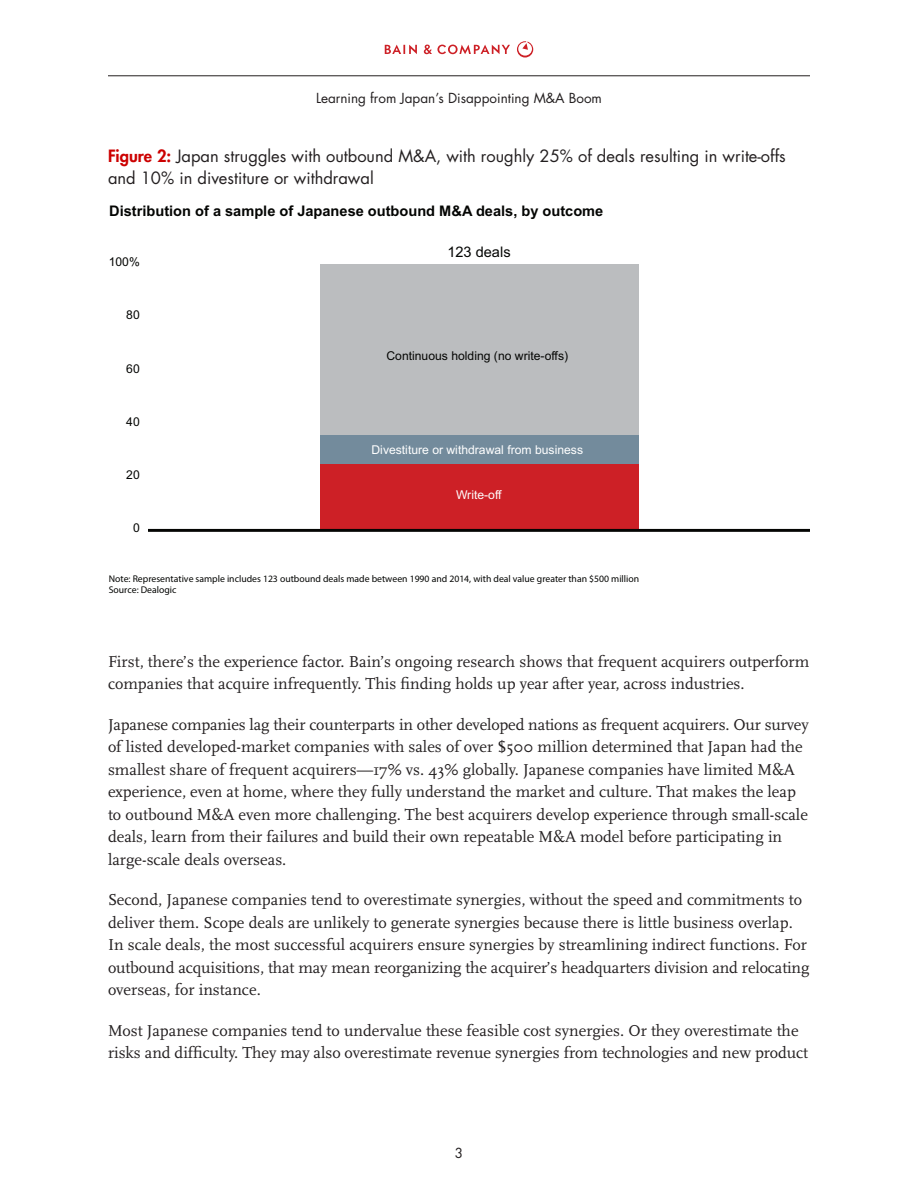
<style>
.page{position:relative;width:918px;height:1188px;background:#fff}
.page>*{position:absolute;margin:0;border:0;box-sizing:border-box;transform-origin:0 0}
.Body_text{font:16.5px/22.5px "Scala";color:#231f20}
.Chart_tagline{font:16.5px/22.5px "Futura";color:#231f20}
.t1{font:700 14.55px "Arial";color:#040503}
.t2{font:14.55px "Arial";color:#040503}
.t3{font:13.5px "Futura";color:#231f20}
.t4{font:12.15px "Arial";color:#040503}
.t5{font:12.15px "Arial";color:#fff}
.t6{font:9.75px/11.7px "Myriad Pro";color:#040503}
.s1{font-weight:800;color:#c00}
</style>
<div class="page">
<hr style="left:108px;top:76px;width:702px;height:1px;background:#231f20">
<svg style="left:385px;top:45px;width:32px;height:9px"></svg>
<svg style="left:424px;top:45px;width:86px;height:9px"></svg>
<svg style="left:517px;top:41px;width:16px;height:17px"></svg>
<div style="left:320px;top:463px;width:318px;height:67px;background:#cd2026"></div>
<div style="left:320px;top:435px;width:318px;height:28px;background:#738b9c"></div>
<div style="left:320px;top:264px;width:318px;height:171px;background:#bbbdbf"></div>
<hr style="left:149px;top:529px;width:660px;height:3px;background:#040503">
<p class="t3" style="left:316px;top:89px;width:287px">Learning from Japan’s Disappointing M&amp;A Boom</p>
<p class="Chart_tagline" style="left:108px;top:145px;width:679px"><span class="s1">Figure 2:</span> Japan struggles with outbound M&amp;A, with roughly 25% of deals resulting in write-offs and 10% in divestiture or withdrawal</p>
<p class="t1" style="left:109px;top:200px;width:496px">Distribution of a sample of Japanese outbound M&amp;A deals, by outcome</p>
<p class="t4" style="left:109px;top:253px;width:33px">100%</p>
<p class="t4" style="left:126px;top:307px;width:15px">80</p>
<p class="t4" style="left:126px;top:360px;width:15px">60</p>
<p class="t4" style="left:126px;top:413px;width:15px">40</p>
<p class="t4" style="left:126px;top:466px;width:15px">20</p>
<p class="t4" style="left:133px;top:520px;width:8px">0</p>
<p class="t2" style="left:447px;top:242px;width:65px">123 deals</p>
<p class="t4" style="left:386px;top:347px;width:183px">Continuous holding (no write-offs)</p>
<p class="t5" style="left:372px;top:441px;width:213px">Divestiture or withdrawal from business</p>
<p class="t5" style="left:456px;top:486px;width:47px">Write-off</p>
<p class="t6" style="left:109px;top:572px;width:532px">Note: Representative sample includes 123 outbound deals made between 1990 and 2014, with deal value greater than $500 million<br>Source: Dealogic</p>
<p class="Body_text" style="left:108px;top:650px;width:703px">First, there’s the experience factor. Bain’s ongoing research shows that frequent acquirers outperform companies that acquire infrequently. This finding holds up year after year, across industries.</p>
<p class="Body_text" style="left:108px;top:713px;width:702px">Japanese companies lag their counterparts in other developed nations as frequent acquirers. Our survey of listed developed-market companies with sales of over $500 million determined that Japan had the smallest share of frequent acquirers—17% vs. 43% globally. Japanese companies have limited M&amp;A experience, even at home, where they fully understand the market and culture. That makes the leap to outbound M&amp;A even more challenging. The best acquirers develop experience through small-scale deals, learn from their failures and build their own repeatable M&amp;A model before participating in large-scale deals overseas.</p>
<p class="Body_text" style="left:108px;top:889px;width:703px">Second, Japanese companies tend to overestimate synergies, without the speed and commitments to deliver them. Scope deals are unlikely to generate synergies because there is little business overlap.<br>In scale deals, the most successful acquirers ensure synergies by streamlining indirect functions. For outbound acquisitions, that may mean reorganizing the acquirer’s headquarters division and relocating overseas, for instance.</p>
<p class="Body_text" style="left:108px;top:1020px;width:702px">Most Japanese companies tend to undervalue these feasible cost synergies. Or they overestimate the risks and difficulty. They may also overestimate revenue synergies from technologies and new product</p>
<p class="t3" style="left:455px;top:1144px;width:10px">3</p>
</div>
